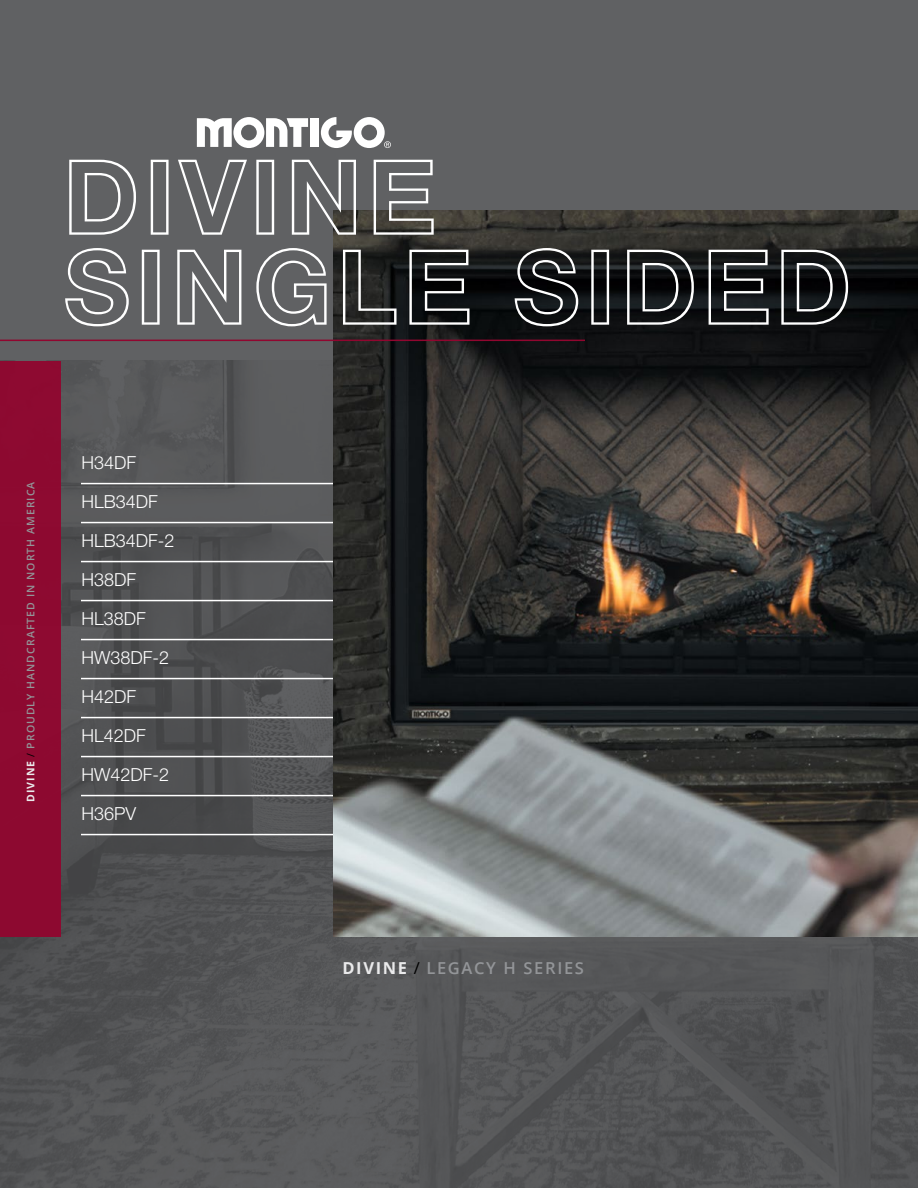
<style>
.page{position:relative;width:918px;height:1188px;background:#606163}
.page>*{position:absolute;margin:0;border:0;box-sizing:border-box;transform-origin:0 0}
.t1{font:105px/90px "Helvetica Neue LT Pro Bd Ou";letter-spacing:.04em;color:#fff}
.t2{font:300 18px/39px "Helvetica Neue LT Pro";color:#fff}
.t3{font:600 16.5px "Open Sans";letter-spacing:.1em;color:#939598}
.t4{font:600 10.5px "Open Sans";letter-spacing:.1em;color:#939598}
.s1{font-weight:700;color:#eaeaeb}
.s2{font-weight:400;color:#000}
</style>
<div class="page">
<img style="left:0;top:361px;width:918px;height:827px">
<img style="left:333px;top:211px;width:585px;height:726px">
<svg style="left:321px;top:117px;width:70px;height:31px"></svg>
<div style="left:311px;top:118px;width:8px;height:29px;background:#fff"></div>
<svg style="left:197px;top:117px;width:111px;height:31px"></svg>
<div style="left:0;top:361px;width:61px;height:576px;background:#91062f"></div>
<hr style="left:81px;top:483px;width:252px;height:1px;background:#fff">
<hr style="left:81px;top:522px;width:252px;height:1px;background:#fff">
<hr style="left:81px;top:561px;width:252px;height:1px;background:#fff">
<hr style="left:81px;top:600px;width:252px;height:1px;background:#fff">
<hr style="left:81px;top:639px;width:252px;height:1px;background:#fff">
<hr style="left:81px;top:678px;width:252px;height:1px;background:#fff">
<hr style="left:81px;top:717px;width:252px;height:1px;background:#fff">
<hr style="left:81px;top:756px;width:252px;height:1px;background:#fff">
<hr style="left:81px;top:795px;width:252px;height:1px;background:#fff">
<hr style="left:81px;top:834px;width:252px;height:1px;background:#fff">
<hr style="left:0;top:340px;width:585px;height:1px;background:#91062f">
<h1 class="t1" style="left:62px;top:150px;width:791px">DIVINE<br>SINGLE SIDED</h1>
<p class="t4" style="left:23px;top:802px;width:322px;rotate:-90deg"><span class="s1">DIVINE</span> <span class="s2">/</span> PROUDLY HANDCRAFTED IN NORTH AMERICA</p>
<p class="t2" style="left:82px;top:443px;width:95px">H34DF<br>HLB34DF<br>HLB34DF-2<br>H38DF<br>HL38DF<br>HW38DF-2<br>H42DF<br>HL42DF<br>HW42DF-2<br>H36PV</p>
<p class="t3" style="left:342px;top:957px;width:243px"><span class="s1">DIVINE</span> <span class="s2">/</span> LEGACY H SERIES</p>
</div>
